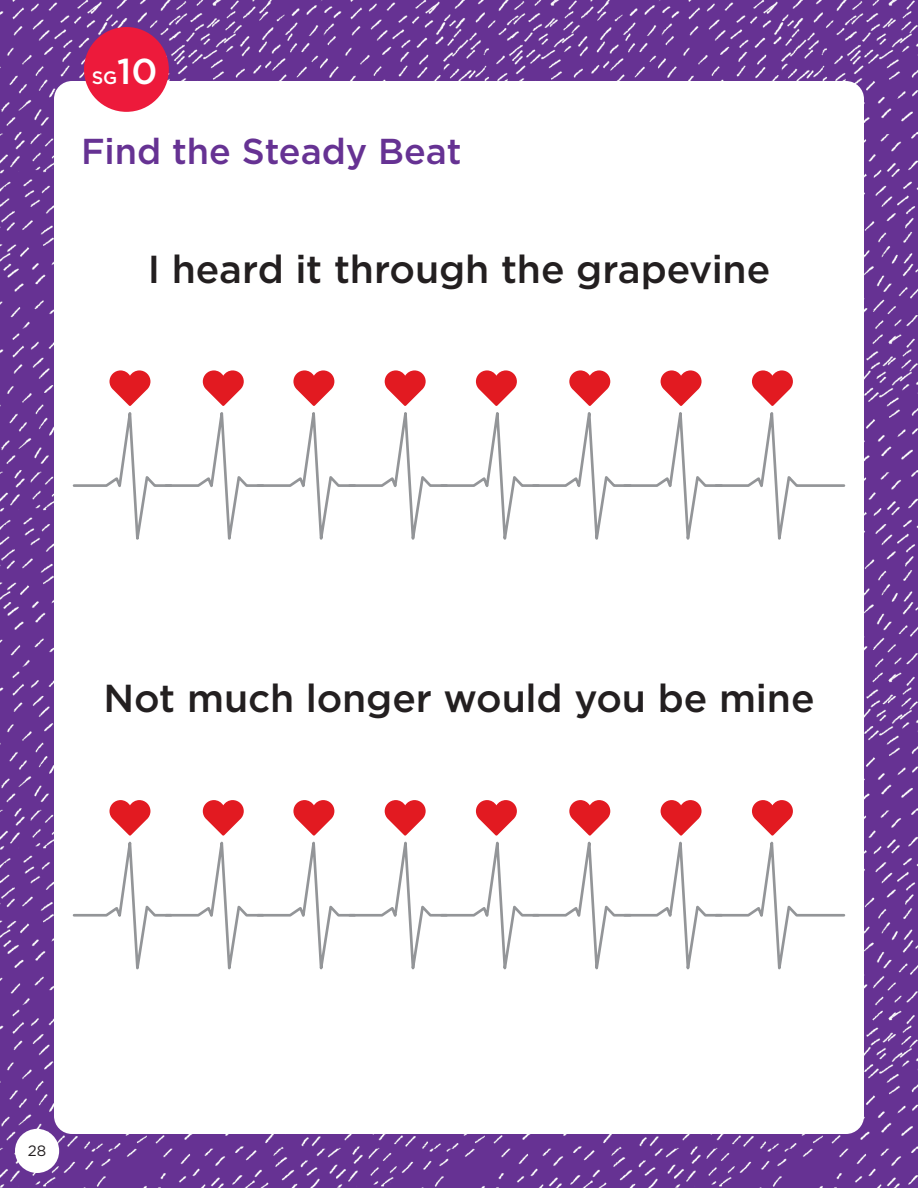
<style>
.page{position:relative;width:918px;height:1188px;background:#fff}
.page>*{position:absolute;margin:0;border:0;box-sizing:border-box;transform-origin:0 0}
.SG_Namecaption{font:500 39px "Gotham";letter-spacing:-.005em;color:#231f20}
.Section_Title{font:500 36px "Gotham";color:#663293}
.SG_TopBanner{font:500 18px "Gotham HTF";color:#fff}
.t1{font:15px "Gotham";color:#231f20}
.s1{font-size:36px}
</style>
<div class="page">
<img style="left:0;top:0;width:918px;height:1188px">
<div style="left:54px;top:81px;width:810px;height:1053px;background:#fff;border-radius:18px"></div>
<div style="left:15px;top:1129px;width:44px;height:44px;background:#fff;border-radius:50%"></div>
<div style="left:84px;top:27px;width:85px;height:85px;background:#ed1a3b;border-radius:50%"></div>
<svg style="left:72px;top:370px;width:774px;height:170px"></svg>
<svg style="left:72px;top:800px;width:774px;height:170px"></svg>
<p class="SG_TopBanner" style="left:92px;top:68px;width:67px">SG<span class="s1">10</span></p>
<p class="Section_Title" style="left:81px;top:128px;width:382px">Find the Steady Beat</p>
<p class="SG_Namecaption" style="left:148px;top:243px;width:624px">I heard it through the grapevine</p>
<p class="SG_Namecaption" style="left:103px;top:673px;width:713px">Not much longer would you be mine</p>
<p class="t1" style="left:28px;top:1141px;width:20px">28</p>
</div>
